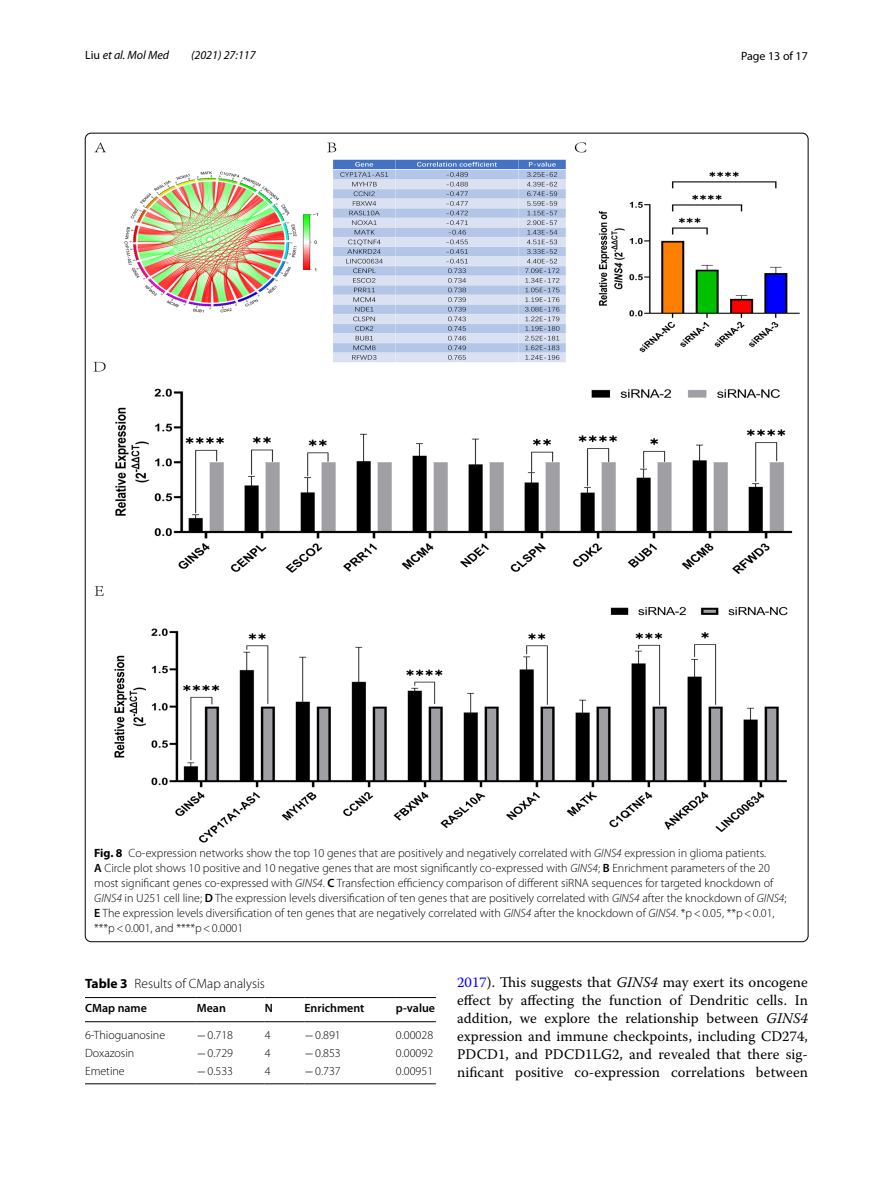
<style>
.page{position:relative;width:893px;height:1187px;background:#fff}
.page>*{position:absolute;margin:0;border:0;box-sizing:border-box;transform-origin:0 0}
.t1{font:14.7px/18px "Warnock Pro";letter-spacing:.005em;color:#000;text-align:justify}
.t2{font:300 13.5px "Myriad Pro";color:#000}
.t3{font:300 12px/15px "Myriad Pro";color:#000}
.t4{font:600 12px "Myriad Pro";color:#000}
.t5{font:italic 12px "Myriad Pro";color:#000}
.t6{font:12px "Myriad Pro";color:#000}
.s1{font-style:normal}
.s2{font-weight:700}
.s3{font-style:italic}
.s4{font-weight:600}
.s5{font-family:"MTSY";font-weight:400}
.s6{color:#00f}
</style>
<div class="page">
<img style="left:94px;top:142px;width:706px;height:700px">
<hr style="left:85px;top:997px;width:112px;height:1px;background:#000">
<hr style="left:85px;top:1021px;width:112px;height:1px;background:#000">
<hr style="left:197px;top:997px;width:68px;height:1px;background:#000">
<hr style="left:197px;top:1021px;width:68px;height:1px;background:#000">
<hr style="left:265px;top:997px;width:39px;height:1px;background:#000">
<hr style="left:265px;top:1021px;width:39px;height:1px;background:#000">
<hr style="left:304px;top:997px;width:92px;height:1px;background:#000">
<hr style="left:304px;top:1021px;width:92px;height:1px;background:#000">
<hr style="left:396px;top:997px;width:40px;height:1px;background:#000">
<hr style="left:396px;top:1021px;width:40px;height:1px;background:#000">
<hr style="left:85px;top:1083px;width:112px;height:1px;background:#000">
<hr style="left:197px;top:1083px;width:68px;height:1px;background:#000">
<hr style="left:265px;top:1083px;width:39px;height:1px;background:#000">
<hr style="left:304px;top:1083px;width:92px;height:1px;background:#000">
<hr style="left:396px;top:1083px;width:40px;height:1px;background:#000">
<p class="t5" style="left:85px;top:48px;width:86px"><span class="s1">Liu</span> et al. Mol Med</p>
<p class="t5" style="left:191px;top:48px;width:66px">(2021) 27:117</p>
<p class="t6" style="left:741px;top:48px;width:68px">Page 13 of 17</p>
<p class="t3" style="left:94px;top:845px;width:694px"><span class="s2">Fig. 8</span> Co-expression networks show the top 10 genes that are positively and negatively correlated with <span class="s3">GINS4</span> expression in glioma patients.<br><span class="s4">A</span> Circle plot shows 10 positive and 10 negative genes that are most significantly co-expressed with <span class="s3">GINS4</span>; <span class="s4">B</span> Enrichment parameters of the 20 most significant genes co-expressed with <span class="s3">GINS4</span>. <span class="s4">C</span> Transfection efficiency comparison of different siRNA sequences for targeted knockdown of <span class="s3">GINS4</span> in U251 cell line; <span class="s4">D</span> The expression levels diversification of ten genes that are positively correlated with <span class="s3">GINS4</span> after the knockdown of <span class="s3">GINS4</span>; <span class="s4">E</span> The expression levels diversification of ten genes that are negatively correlated with <span class="s3">GINS4</span> after the knockdown of <span class="s3">GINS4</span>. *p&lt;0.05, **p&lt;0.01, ***p&lt;0.001, and ****p&lt;0.0001</p>
<p class="t2" style="left:85px;top:975px;width:181px"><span class="s2">Table 3</span> Results of CMap analysis</p>
<p class="t4" style="left:85px;top:1000px;width:63px">CMap name</p>
<p class="t4" style="left:197px;top:1000px;width:31px">Mean</p>
<p class="t4" style="left:265px;top:1000px;width:10px">N</p>
<p class="t4" style="left:304px;top:1000px;width:62px">Enrichment</p>
<p class="t4" style="left:396px;top:1000px;width:41px">p-value</p>
<p class="t3" style="left:85px;top:1027px;width:82px">6-Thioguanosine</p>
<p class="t3" style="left:197px;top:1027px;width:38px"><span class="s5">−</span>0.718</p>
<p class="t3" style="left:265px;top:1027px;width:7px">4</p>
<p class="t3" style="left:304px;top:1027px;width:38px"><span class="s5">−</span>0.891</p>
<p class="t3" style="left:396px;top:1027px;width:39px">0.00028</p>
<p class="t3" style="left:85px;top:1045px;width:51px">Doxazosin</p>
<p class="t3" style="left:197px;top:1045px;width:38px"><span class="s5">−</span>0.729</p>
<p class="t3" style="left:265px;top:1045px;width:7px">4</p>
<p class="t3" style="left:304px;top:1045px;width:38px"><span class="s5">−</span>0.853</p>
<p class="t3" style="left:396px;top:1045px;width:39px">0.00092</p>
<p class="t3" style="left:85px;top:1063px;width:41px">Emetine</p>
<p class="t3" style="left:197px;top:1063px;width:38px"><span class="s5">−</span>0.533</p>
<p class="t3" style="left:265px;top:1063px;width:7px">4</p>
<p class="t3" style="left:304px;top:1063px;width:38px"><span class="s5">−</span>0.737</p>
<p class="t3" style="left:396px;top:1063px;width:39px">0.00951</p>
<p class="t1" style="left:457px;top:972px;width:352px"><span class="s6">2017</span>). This suggests that <span class="s3">GINS4</span> may exert its oncogene effect by affecting the function of Dendritic cells. In addition, we explore the relationship between <span class="s3">GINS4 </span>expression and immune checkpoints, including CD274, PDCD1, and PDCD1LG2, and revealed that there sig&shy;nificant positive co-expression correlations between</p>
</div>
